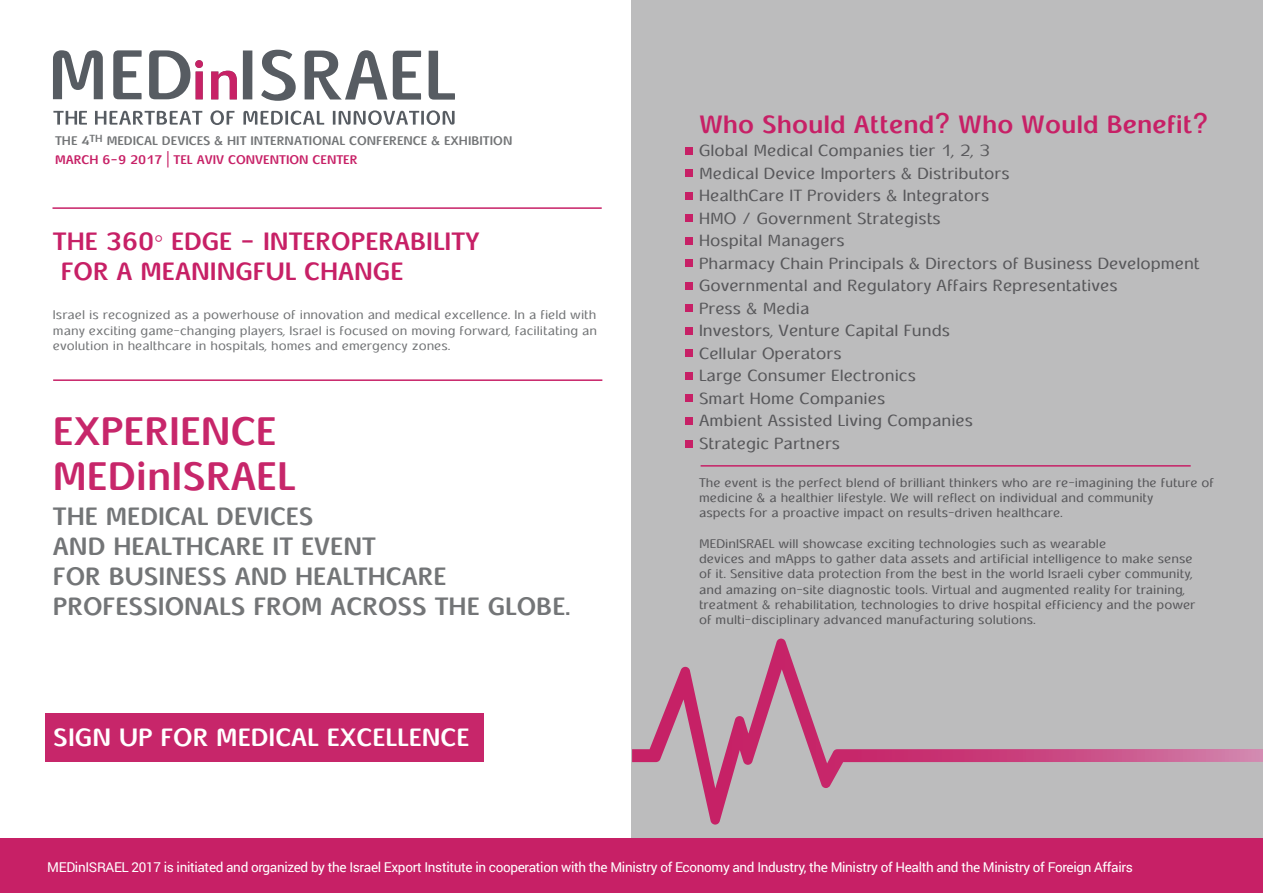
<style>
.page{position:relative;width:1263px;height:893px;background:#fff}
.page>*{position:absolute;margin:0;border:0;box-sizing:border-box;transform-origin:0 0}
.t1{font:700 40.5px/45px "Fb Typograph Eng";color:#c7266a}
.t2{font:700 25.5px/30px "Fb Typograph Eng";color:#737577}
.t3{font:700 25.5px/30.6px "Fb Typograph Eng";color:#c72066}
.t4{font:700 25.5px "Fb Typograph Eng";color:#fff}
.t5{font:16.5px/22.5px "Fb Typograph Eng";color:#57575a}
.t6{font:13.5px "Roboto";letter-spacing:-.025em;color:#fff}
.t7{font:12.75px/15.3px "Fb Typograph Eng";color:#57575a}
.t8{font:12.75px/15.3px "Fb Typograph Eng";color:#737577;text-align:justify}
.t9{font:700 12.75px "Fb Typograph Eng";color:#737577}
.t10{font:700 12.75px "Fb Typograph Eng";color:#c72066}
.t11{font:700 10.5px "Fb Typograph Eng";color:#737577}
</style>
<div class="page">
<div style="left:632px;top:0;width:631px;height:893px;background:#bcbcbd"></div>
<div style="left:45px;top:713px;width:439px;height:48px;background:#c7266a"></div>
<hr style="left:52px;top:207px;width:550px;height:2px;background:#c72066">
<hr style="left:53px;top:379px;width:549px;height:2px;background:#c72066">
<hr style="left:701px;top:465px;width:490px;height:2px;background:#c72066">
<div style="left:685px;top:147px;width:8px;height:8px;background:#c72066"></div>
<div style="left:685px;top:282px;width:8px;height:8px;background:#c72066"></div>
<div style="left:685px;top:214px;width:8px;height:8px;background:#c72066"></div>
<div style="left:685px;top:349px;width:8px;height:8px;background:#c72066"></div>
<div style="left:685px;top:169px;width:8px;height:8px;background:#c72066"></div>
<div style="left:685px;top:304px;width:8px;height:8px;background:#c72066"></div>
<div style="left:685px;top:237px;width:8px;height:8px;background:#c72066"></div>
<div style="left:685px;top:372px;width:8px;height:8px;background:#c72066"></div>
<div style="left:685px;top:417px;width:8px;height:8px;background:#c72066"></div>
<div style="left:685px;top:192px;width:8px;height:8px;background:#c72066"></div>
<div style="left:685px;top:327px;width:8px;height:8px;background:#c72066"></div>
<div style="left:685px;top:259px;width:8px;height:8px;background:#c72066"></div>
<div style="left:685px;top:394px;width:8px;height:8px;background:#c72066"></div>
<div style="left:685px;top:440px;width:8px;height:8px;background:#c72066"></div>
<div style="left:0;top:839px;width:1263px;height:54px;background:#c72066"></div>
<img style="left:632px;top:639px;width:631px;height:186px">
<svg style="left:53px;top:110px;width:402px;height:15px"></svg>
<svg style="left:53px;top:50px;width:368px;height:51px"></svg>
<p class="t11" style="left:90px;top:132px;width:15px">TH</p>
<p class="t9" style="left:107px;top:133px;width:407px">MEDICAL DEVICES &amp; HIT INTERNATIONAL CONFERENCE &amp; EXHIBITION</p>
<p class="t9" style="left:55px;top:133px;width:36px">THE 4</p>
<p class="t10" style="left:55px;top:151px;width:304px">MARCH 6-9 2017 | TEL AVIV CONVENTION CENTER</p>
<h2 class="t3" style="left:61px;top:225px;width:420px;text-indent:-8px">THE 360° EDGE - INTEROPERABILITY<br>FOR A MEANINGFUL CHANGE</h2>
<p class="t8" style="left:53px;top:307px;width:546px">Israel is recognized as a powerhouse of innovation and medical excellence In. a field with many exciting game-changing players, Israel is focused on moving forward, facilitating an evolution in healthcare in hospitals, homes and emergency zones.</p>
<h1 class="t1" style="left:53px;top:408px;width:244px">EXPERIENCE<br>MEDinISRAEL</h1>
<h2 class="t2" style="left:53px;top:500px;width:519px">THE MEDICAL DEVICES<br>AND HEALTHCARE IT EVENT<br>FOR BUSINESS AND HEALTHCARE<br>PROFESSIONALS FROM ACROSS THE GLOBE.</h2>
<h2 class="t4" style="left:53px;top:720px;width:418px">SIGN UP FOR MEDICAL EXCELLENCE</h2>
<h2 class="t3" style="left:699px;top:108px;width:511px">Who Should Attend? Who Would Benefit?</h2>
<p class="t5" style="left:699px;top:139px;width:502px">Global Medical Companies tier 1, 2, 3<br>Medical Device Importers &amp; Distributors<br>HealthCare IT Providers &amp; Integrators<br>HMO / Government Strategists<br>Hospital Managers<br>Pharmacy Chain Principals &amp; Directors of Business Development<br>Governmental and Regulatory Affairs Representatives<br>Press &amp; Media<br>Investors, Venture Capital Funds<br>Cellular Operators<br>Large Consumer Electronics<br>Smart Home Companies<br>Ambient Assisted Living Companies<br>Strategic Partners</p>
<p class="t7" style="left:699px;top:474px;width:517px">The event is the perfect blend of brilliant thinkers who are re-imagining the future of medicine &amp; a healthier lifestyle. We will reflect on individual and community<br>aspects for a proactive impact on results-driven healthcare.</p>
<p class="t7" style="left:699px;top:535px;width:498px">MEDinISRAEL will showcase exciting technologies such as wearable<br>devices and mApps to gather data assets and artificial intelligence to make sense of it. Sensitive data protection from the best in the world Israeli cyber community, and amazing on-site diagnostic tools. Virtual and augmented reality for training, treatment &amp; rehabilitation, technologies to drive hospital efficiency and the power of multi-disciplinary advanced manufacturing solutions.</p>
<p class="t6" style="left:47px;top:857px;width:1087px">MEDinISRAEL 2017 is initiated and organized by the Israel Export Institute in cooperation with the Ministry of Economy and Industry, the Ministry of Health and the Ministry of Foreign Affairs</p>
</div>
